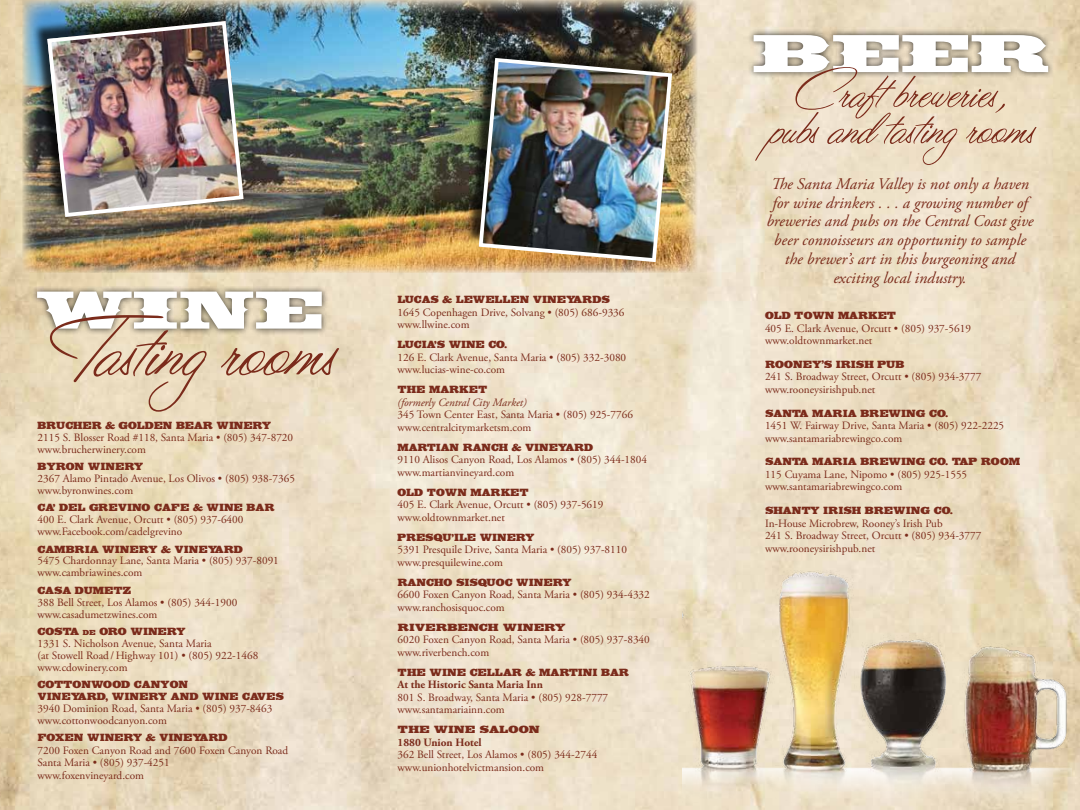
<style>
.page{position:relative;width:1080px;height:810px;background:#fff}
.page>*{position:absolute;margin:0;border:0;box-sizing:border-box;transform-origin:0 0}
.t1{font:90px "Valentina Joy JF";color:#7b2b1b}
.t2{font:57.5px "Saddlebag";color:#fff;scale:1.5 1}
.t3{font:53.75px "Valentina Joy JF";color:#7b2b1b}
.t4{font:italic 16.25px/18.8px "Adobe Garamond Pro";color:#7b2b1b;text-align:center}
.t5{font:11.25px/12.5px "Adobe Garamond Pro";color:#7b2b1b}
.t6{font:700 11.25px "Adobe Garamond Pro";color:#7b2b1b}
.t7{font:italic 11.25px "Adobe Garamond Pro";color:#7b2b1b}
.t8{font:10px "Bodega Display S Si";color:#7b2b1b;scale:.88 1}
.t9{font:10px "Bodega Display S Si";color:#7b2b1b;scale:.87 1}
.t10{font:10px/11.9px "Bodega Display S Si";letter-spacing:.1em;color:#7b2b1b;scale:.88 1}
.t11{font:10px "Bodega Display S Si";color:#7b2b1b}
.s1{font-size:7px}
</style>
<div class="page">
<div style="left:30px;top:285px;width:299px;height:50px;background:#000;opacity:.75"></div>
<img style="left:22px;top:0;width:676px;height:272px">
<div style="left:747px;top:29px;width:308px;height:50px;background:#000;opacity:.75"></div>
<img style="left:682px;top:542px;width:389px;height:260px">
<div style="left:464px;top:42px;width:206px;height:217px;background:#000;opacity:.75"></div>
<img style="left:477px;top:56px;width:197px;height:208px">
<div style="left:33px;top:6px;width:208px;height:208px;background:#000;opacity:.75"></div>
<img style="left:47px;top:21px;width:197px;height:196px">
<div style="left:48px;top:21px;width:195px;height:196px;border:4px solid #fff;border-radius:18px"></div>
<h2 class="t2" style="left:36px;top:273px;width:193px">WINE</h2>
<h1 class="t1" style="left:41px;top:286px;width:293px">Tasting rooms</h1>
<p class="t9" style="left:38px;top:421px;width:270px">BRUCHER &amp; GOLDEN BEAR WINERY</p>
<p class="t5" style="left:38px;top:432px;width:257px;line-height:11.9px">2115 S. Blosser Road #118, Santa Maria • (805) 347-8720 www.brucherwinery.com</p>
<p class="t8" style="left:38px;top:462px;width:122px">BYRON WINERY</p>
<p class="t5" style="left:38px;top:473px;width:259px;line-height:11.9px">2367 Alamo Pintado Avenue, Los Olivos • (805) 938-7365 www.byronwines.com</p>
<p class="t8" style="left:38px;top:504px;width:271px">CA' DEL GREVINO CAFE &amp; WINE BAR</p>
<p class="t5" style="left:38px;top:514px;width:208px;line-height:11.9px">400 E. Clark Avenue, Orcutt • (805) 937-6400 www.Facebook.com/cadelgrevino</p>
<p class="t8" style="left:38px;top:545px;width:235px">CAMBRIA WINERY &amp; VINEYARD</p>
<p class="t5" style="left:38px;top:555px;width:243px;line-height:11.9px">5475 Chardonnay Lane, Santa Maria • (805) 937-8091 www.cambriawines.com</p>
<p class="t9" style="left:38px;top:586px;width:109px">CASA DUMETZ</p>
<p class="t5" style="left:38px;top:597px;width:201px;line-height:11.9px">388 Bell Street, Los Alamos • (805) 344-1900 www.casadumetzwines.com</p>
<p class="t8" style="left:38px;top:627px;width:170px">COSTA <span class="s1">de</span> ORO WINERY</p>
<p class="t5" style="left:38px;top:638px;width:222px;line-height:11.9px">1331 S. Nicholson Avenue, Santa Maria<br>(at Stowell Road / Highway 101) • (805) 922-1468 www.cdowinery.com</p>
<p class="t10" style="left:38px;top:679px;width:282px">COTTONWOOD CANYON<br>VINEYARD, WINERY AND WINE CAVES</p>
<p class="t5" style="left:38px;top:703px;width:236px;line-height:11.9px">3940 Dominion Road, Santa Maria • (805) 937-8463 www.cottonwoodcanyon.com</p>
<p class="t8" style="left:38px;top:734px;width:218px">FOXEN WINERY &amp; VINEYARD</p>
<p class="t5" style="left:38px;top:744px;width:252px">7200 Foxen Canyon Road and 7600 Foxen Canyon Road<br>Santa Maria • (805) 937-4251<br>www.foxenvineyard.com</p>
<p class="t9" style="left:398px;top:296px;width:246px">LUCAS &amp; LEWELLEN VINEYARDS</p>
<p class="t5" style="left:398px;top:306px;width:229px">1645 Copenhagen Drive, Solvang • (805) 686-9336 www.llwine.com</p>
<p class="t9" style="left:398px;top:341px;width:128px">LUCIA'S WINE CO.</p>
<p class="t5" style="left:398px;top:351px;width:230px">126 E. Clark Avenue, Santa Maria • (805) 332-3080 www.lucias-wine-co.com</p>
<p class="t9" style="left:398px;top:386px;width:105px">THE MARKET</p>
<p class="t7" style="left:398px;top:395px;width:131px">(formerly Central City Market)</p>
<p class="t5" style="left:398px;top:409px;width:237px">345 Town Center East, Santa Maria • (805) 925-7766 www.centralcitymarketsm.com</p>
<p class="t9" style="left:398px;top:443px;width:226px">MARTIAN RANCH &amp; VINEYARD</p>
<p class="t5" style="left:398px;top:454px;width:251px">9110 Alisos Canyon Road, Los Alamos • (805) 344-1804 www.martianvineyard.com</p>
<p class="t9" style="left:398px;top:488px;width:153px">OLD TOWN MARKET</p>
<p class="t5" style="left:398px;top:499px;width:208px">405 E. Clark Avenue, Orcutt • (805) 937-5619 www.oldtownmarket.net</p>
<p class="t9" style="left:398px;top:533px;width:159px">PRESQU'ILE WINERY</p>
<p class="t5" style="left:398px;top:544px;width:231px">5391 Presquile Drive, Santa Maria • (805) 937-8110 www.presquilewine.com</p>
<p class="t8" style="left:398px;top:578px;width:199px">RANCHO SISQUOC WINERY</p>
<p class="t5" style="left:398px;top:589px;width:254px">6600 Foxen Canyon Road, Santa Maria • (805) 934-4332 www.ranchosisquoc.com</p>
<p class="t11" style="left:398px;top:623px;width:170px">RIVERBENCH WINERY</p>
<p class="t5" style="left:398px;top:634px;width:254px">6020 Foxen Canyon Road, Santa Maria • (805) 937-8340 www.riverbench.com</p>
<p class="t8" style="left:398px;top:668px;width:265px">THE WINE CELLAR &amp; MARTINI BAR</p>
<p class="t6" style="left:398px;top:678px;width:147px">At the Historic Santa Maria Inn</p>
<p class="t5" style="left:398px;top:691px;width:212px">801 S. Broadway, Santa Maria • (805) 928-7777 www.santamariainn.com</p>
<p class="t11" style="left:398px;top:726px;width:144px">THE WINE SALOON</p>
<p class="t6" style="left:398px;top:736px;width:86px">1880 Union Hotel</p>
<p class="t5" style="left:398px;top:749px;width:201px">362 Bell Street, Los Alamos • (805) 344-2744 www.unionhotelvictmansion.com</p>
<h2 class="t2" style="left:752px;top:17px;width:199px">BEER</h2>
<h3 class="t3" style="left:791px;top:54px;width:219px">Craft breweries,</h3>
<h3 class="t3" style="left:768px;top:90px;width:267px">pubs and tasting rooms</h3>
<h3 class="t4" style="left:766px;top:175px;width:269px">The Santa Maria Valley is not only a haven for wine drinkers . . . a growing number of breweries and pubs on the Central Coast give beer connoisseurs an opportunity to sample the brewer’s art in this burgeoning and exciting local industry.</h3>
<p class="t9" style="left:765px;top:311px;width:153px">OLD TOWN MARKET</p>
<p class="t5" style="left:765px;top:322px;width:208px">405 E. Clark Avenue, Orcutt • (805) 937-5619 www.oldtownmarket.net</p>
<p class="t8" style="left:765px;top:360px;width:158px">ROONEY S IRISH PUB</p>
<p class="t8" style="left:821px;top:354px;width:5px">,</p>
<p class="t5" style="left:765px;top:371px;width:218px">241 S. Broadway Street, Orcutt • (805) 934-3777 www.rooneysirishpub.net</p>
<p class="t8" style="left:765px;top:409px;width:210px">SANTA MARIA BREW ING CO.</p>
<p class="t5" style="left:765px;top:420px;width:241px">1451 W. Fairway Drive, Santa Maria • (805) 922-2225 www.santamariabrewingco.com</p>
<p class="t8" style="left:765px;top:458px;width:292px">SANTA MARIA BREW ING CO. TAP ROOM</p>
<p class="t5" style="left:765px;top:468px;width:204px">115 Cuyama Lane, Nipomo • (805) 925-1555 www.santamariabrewingco.com</p>
<p class="t8" style="left:765px;top:506px;width:215px">SHANTY IRISH BREW ING CO.</p>
<p class="t5" style="left:765px;top:517px;width:218px">In-House Microbrew, Rooney’s Irish Pub<br>241 S. Broadway Street, Orcutt • (805) 934-3777 www.rooneysirishpub.net</p>
</div>
